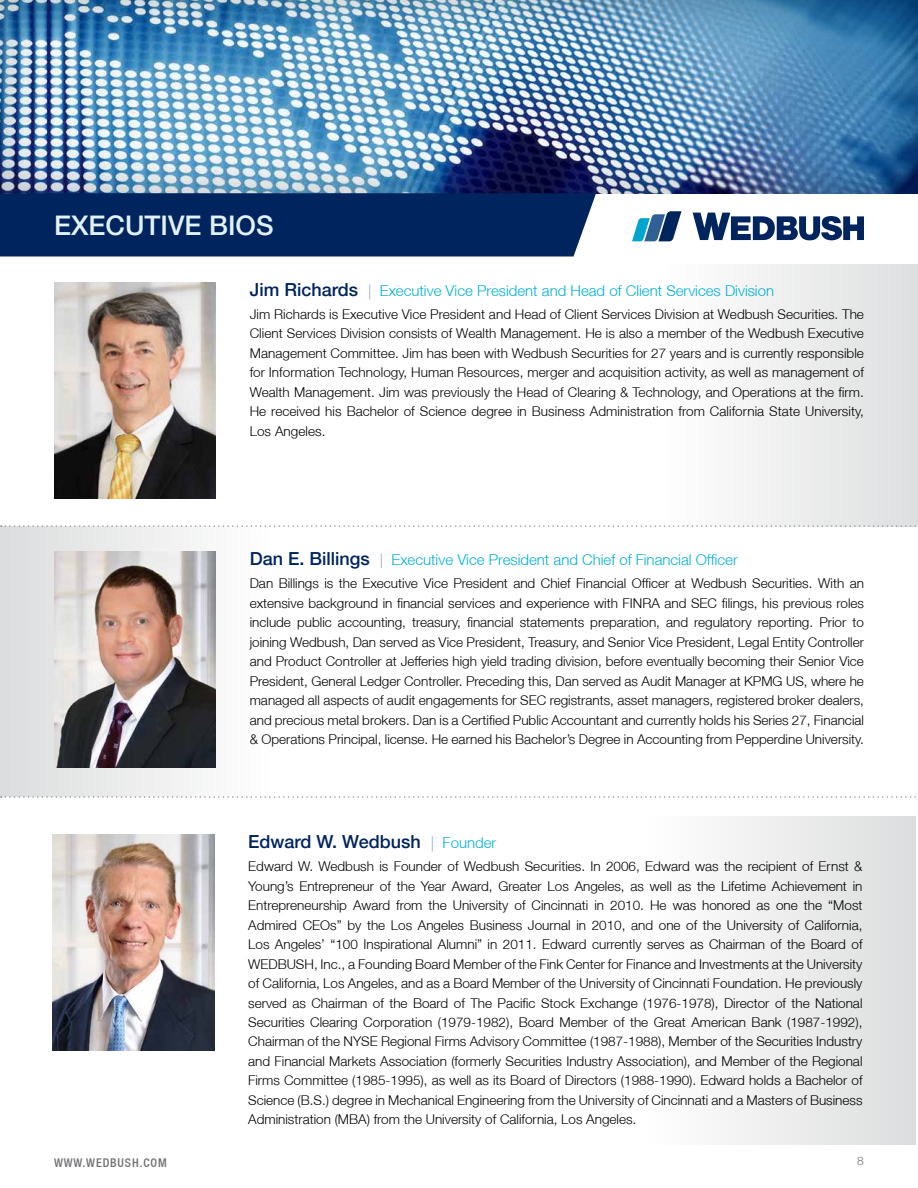
<style>
.page{position:relative;width:918px;height:1188px;background:#fff}
.page>*{position:absolute;margin:0;border:0;box-sizing:border-box;transform-origin:0 0}
.t1{font:500 27px "Helvetica Neue LT";color:#e1f1f6}
.t2{font:500 18px "Helvetica Neue LT";color:#00245d}
.t3{font:300 15px "Helvetica Neue LT";color:#00afd2}
.t4{font:300 13.5px/19.5px "Helvetica Neue LT";color:#000;text-align:justify}
.t5{font:500 condensed 12px "Helvetica Neue LT";letter-spacing:.075em;color:#717073}
.t6{font:300 12px "Helvetica Neue LT";color:#717073}
.s1{font-weight:500;font-size:18px;color:#00245d}
.s2{font-weight:200;color:#00245d}
.s3{font-weight:200;font-size:15px}
.s4{font-weight:300;font-size:15px;color:#00afd2}
</style>
<div class="page">
<div style="left:0;top:0;width:918px;height:195px;background:#000;opacity:.25"></div>
<div style="left:662px;top:265px;width:256px;height:262px;background:linear-gradient(to right,#fefefe,#dedfe0)"></div>
<div style="left:0;top:527px;width:270px;height:270px;background:linear-gradient(to right,#dbdcdd,#fdfdfd)"></div>
<img style="left:54px;top:552px;width:162px;height:216px">
<svg style="left:1px;top:796px;width:915px;height:2px"></svg>
<svg style="left:1px;top:525px;width:917px;height:2px"></svg>
<div style="left:0;top:193px;width:596px;height:63px;background:#00245d"></div>
<svg style="left:632px;top:211px;width:49px;height:30px"></svg>
<svg style="left:693px;top:213px;width:171px;height:27px"></svg>
<img style="left:54px;top:283px;width:162px;height:216px">
<div style="left:646px;top:817px;width:270px;height:328px;background:linear-gradient(to right,#fff,#dcddde)"></div>
<img style="left:52px;top:835px;width:162px;height:216px">
<h1 class="t1" style="left:54px;top:209px;width:221px">EXECUTIVE BIOS</h1>
<p class="t3" style="left:250px;top:281px;width:526px"><span class="s1">Jim Richards</span> <span class="s2">|</span> Executive Vice President and Head of Client Services Division</p>
<p class="t4" style="left:250px;top:304px;width:616px">Jim Richards is Executive Vice President and Head of Client Services Division at Wedbush Securities. The Client Services Division consists of Wealth Management. He is also a member of the Wedbush Executive Management Committee. Jim has been with Wedbush Securities for 27 years and is currently responsible for Information Technology, Human Resources, merger and acquisition activity, as well as management of Wealth Management. Jim was previously the Head of Clearing &amp; Technology, and Operations at the firm.<br>He received his Bachelor of Science degree in Business Administration from California State University, Los Angeles.</p>
<p class="t3" style="left:250px;top:550px;width:490px"><span class="s1">Dan E. Billings</span> <span class="s2">|</span> Executive Vice President and Chief of Financial Officer</p>
<p class="t4" style="left:250px;top:573px;width:616px">Dan Billings is the Executive Vice President and Chief Financial Officer at Wedbush Securities. With an extensive background in financial services and experience with FINRA and SEC filings, his previous roles include public accounting, treasury, financial statements preparation, and regulatory reporting. Prior to joining Wedbush, Dan served as Vice President, Treasury, and Senior Vice President, Legal Entity Controller and Product Controller at Jefferies high yield trading division, before eventually becoming their Senior Vice President, General Ledger Controller. Preceding this, Dan served as Audit Manager at KPMG US, where he managed all aspects of audit engagements for SEC registrants, asset managers, registered broker dealers, and precious metal brokers. Dan is a Certified Public Accountant and currently holds his Series 27, Financial &amp; Operations Principal, license. He earned his Bachelor’s Degree in Accounting from Pepperdine University.</p>
<h2 class="t2" style="left:248px;top:831px;width:250px">Edward W. Wedbush <span class="s3">|</span> <span class="s4">Founder</span></h2>
<p class="t4" style="left:248px;top:856px;width:616px">Edward W. Wedbush is Founder of Wedbush Securities. In 2006, Edward was the recipient of Ernst &amp; Young’s Entrepreneur of the Year Award, Greater Los Angeles, as well as the Lifetime Achievement in Entrepreneurship Award from the University of Cincinnati in 2010. He was honored as one the “Most Admired CEOs” by the Los Angeles Business Journal in 2010, and one of the University of California, Los Angeles’ “100 Inspirational Alumni” in 2011. Edward currently serves as Chairman of the Board of WEDBUSH, Inc., a Founding Board Member of the Fink Center for Finance and Investments at the University of California, Los Angeles, and as a Board Member of the University of Cincinnati Foundation. He previously served as Chairman of the Board of The Pacific Stock Exchange (1976-1978), Director of the National Securities Clearing Corporation (1979-1982), Board Member of the Great American Bank (1987-1992), Chairman of the NYSE Regional Firms Advisory Committee (1987-1988), Member of the Securities Industry and Financial Markets Association (formerly Securities Industry Association), and Member of the Regional Firms Committee (1985-1995), as well as its Board of Directors (1988-1990). Edward holds a Bachelor of Science (B.S.) degree in Mechanical Engineering from the University of Cincinnati and a Masters of Business Administration (MBA) from the University of California, Los Angeles.</p>
<p class="t5" style="left:54px;top:1155px;width:114px">WWW.WEDBUSH.COM</p>
<p class="t6" style="left:857px;top:1154px;width:8px">8</p>
</div>
